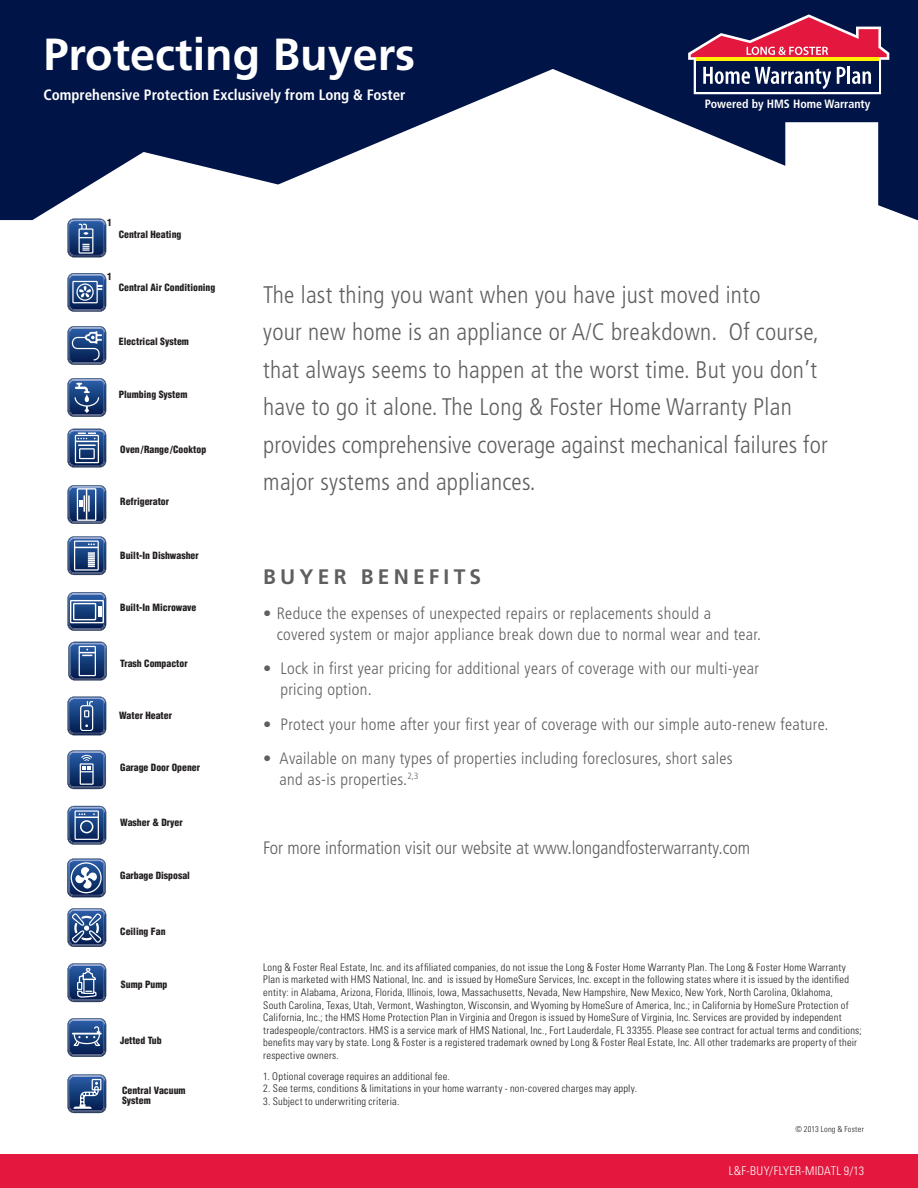
<style>
.page{position:relative;width:918px;height:1188px;background:#fff}
.page>*{position:absolute;margin:0;border:0;box-sizing:border-box;transform-origin:0 0}
.Protecting_Buyers_He{font:700 45px "Frutiger LT Std";color:#fff}
.t1{font:300 condensed 24px/37.5px "Frutiger LT Std";letter-spacing:.01em;color:#5f5f62}
.t2{font:700 21px "Frutiger LT Std";letter-spacing:.2em;color:#5f5f62}
.t3{font:300 condensed 18px "Frutiger LT Std";color:#5f5f62}
.t4{font:300 condensed 16.5px/21px "Frutiger LT Std";letter-spacing:.02em;color:#5f5f62}
.Main_Sub_Head{font:700 condensed 15px "Frutiger LT Std";color:#fff}
.t5{font:300 condensed 12px "Univers LT Std";letter-spacing:.02em;color:#fff}
.t6{font:700 condensed 12px "Frutiger LT Std";color:#fff}
.t7{font:300 condensed 10.5px/12.6px "Univers LT Std";letter-spacing:.02em;color:#231f20}
.t8{font:900 condensed 9.75px "Helvetica";color:#231f20}
.t9{font:300 condensed 8.25px "Univers LT Std";letter-spacing:.03em;color:#231f20}
</style>
<div class="page">
<svg style="left:0;top:0;width:918px;height:220px;fill:#001447"></svg>
<svg style="left:688px;top:14px;width:201px;height:80px;background:#71455f"></svg>
<div style="left:0;top:1154px;width:918px;height:34px;background:#e4183e"></div>
<svg style="left:68px;top:219px;width:38px;height:38px"></svg>
<svg style="left:68px;top:378px;width:38px;height:39px"></svg>
<svg style="left:68px;top:326px;width:38px;height:39px"></svg>
<svg style="left:68px;top:697px;width:38px;height:38px"></svg>
<svg style="left:67px;top:750px;width:39px;height:39px;background:#446191"></svg>
<svg style="left:68px;top:963px;width:38px;height:39px"></svg>
<svg style="left:68px;top:1018px;width:38px;height:39px"></svg>
<svg style="left:68px;top:1074px;width:38px;height:39px"></svg>
<svg style="left:68px;top:273px;width:38px;height:39px"></svg>
<svg style="left:68px;top:429px;width:38px;height:38px"></svg>
<svg style="left:68px;top:485px;width:38px;height:39px"></svg>
<svg style="left:68px;top:536px;width:38px;height:39px"></svg>
<svg style="left:68px;top:592px;width:38px;height:39px"></svg>
<svg style="left:68px;top:642px;width:39px;height:38px"></svg>
<svg style="left:67px;top:859px;width:39px;height:38px"></svg>
<svg style="left:68px;top:908px;width:38px;height:39px"></svg>
<svg style="left:68px;top:806px;width:38px;height:39px"></svg>
<p class="Protecting_Buyers_He" style="left:44px;top:28px;width:373px">Protecting Buyers</p>
<p class="Main_Sub_Head" style="left:44px;top:86px;width:364px">Comprehensive Protection Exclusively from Long &amp; Foster</p>
<p class="t8" style="left:107px;top:217px;width:6px">1</p>
<p class="t8" style="left:119px;top:229px;width:64px">Central Heating</p>
<p class="t8" style="left:107px;top:271px;width:6px">1</p>
<p class="t6" style="left:705px;top:96px;width:167px">Powered by HMS Home Warranty</p>
<p class="t8" style="left:119px;top:282px;width:98px">Central Air Conditioning</p>
<p class="t8" style="left:119px;top:335px;width:72px">Electrical System</p>
<p class="t8" style="left:119px;top:389px;width:70px">Plumbing System</p>
<p class="t8" style="left:120px;top:443px;width:87px">Oven/Range/Cooktop</p>
<p class="t8" style="left:120px;top:495px;width:50px">Refrigerator</p>
<p class="t8" style="left:120px;top:549px;width:80px">Built-In Dishwasher</p>
<p class="t8" style="left:120px;top:602px;width:78px">Built-In Microwave</p>
<p class="t8" style="left:120px;top:657px;width:69px">Trash Compactor</p>
<p class="t8" style="left:119px;top:710px;width:54px">Water Heater</p>
<p class="t8" style="left:120px;top:761px;width:81px">Garage Door Opener</p>
<p class="t8" style="left:120px;top:816px;width:64px">Washer &amp; Dryer</p>
<p class="t8" style="left:120px;top:869px;width:71px">Garbage Disposal</p>
<p class="t8" style="left:120px;top:926px;width:47px">Ceiling Fan</p>
<p class="t8" style="left:121px;top:978px;width:48px">Sump Pump</p>
<p class="t8" style="left:120px;top:1034px;width:43px">Jetted Tub</p>
<p class="t8" style="left:122px;top:1084px;width:65px">Central Vacuum</p>
<p class="t8" style="left:122px;top:1095px;width:30px">System</p>
<p class="t1" style="left:263px;top:276px;width:566px">The last thing you want when you have just moved into<br>your new home is an appliance or A/C breakdown. Of course, that always seems to happen at the worst time. But you don’t have to go it alone. The Long &amp; Foster Home Warranty Plan provides comprehensive coverage against mechanical failures for major systems and appliances.</p>
<p class="t2" style="left:263px;top:565px;width:219px">BUYER BENEFITS</p>
<p class="t4" style="left:277px;top:603px;width:486px;text-indent:-14px">• Reduce the expenses of unexpected repairs or replacements should a covered system or major appliance break down due to normal wear and tear.</p>
<p class="t4" style="left:280px;top:658px;width:480px;text-indent:-17px">• Lock in first year pricing for additional years of coverage with our multi-year pricing option.</p>
<p class="t4" style="left:263px;top:714px;width:567px">• Protect your home after your first year of coverage with our simple auto-renew feature.</p>
<p class="t4" style="left:280px;top:748px;width:455px;text-indent:-16px">• Available on many types of properties including foreclosures, short sales and as-is properties.<sup>2,3</sup></p>
<p class="t3" style="left:263px;top:838px;width:488px">For more information visit our website at www.longandfosterwarranty.com</p>
<p class="t7" style="left:263px;top:961px;width:600px">Long &amp; Foster Real Estate, Inc. and its affiliated companies, do not issue the Long &amp; Foster Home Warranty Plan. The Long &amp; Foster Home Warranty Plan is marketed with HMS National, Inc. and is issued by HomeSure Services, Inc. except in the following states where it is issued by the identified entity: in Alabama, Arizona, Florida, Illinois, Iowa, Massachusetts, Nevada, New Hampshire, New Mexico, New York, North Carolina, Oklahoma,<br>South Carolina, Texas, Utah, Vermont, Washington, Wisconsin, and Wyoming by HomeSure of America, Inc.; in California by HomeSure Protection of California, Inc.; the HMS Home Protection Plan in Virginia and Oregon is issued by HomeSure of Virginia, Inc. Services are provided by independent tradespeople/contractors. HMS is a service mark of HMS National, Inc., Fort Lauderdale, FL 33355. Please see contract for actual terms and conditions; benefits may vary by state. Long &amp; Foster is a registered trademark owned by Long &amp; Foster Real Estate, Inc. All other trademarks are property of their respective owners.</p>
<p class="t7" style="left:263px;top:1070px;width:188px">1. Optional coverage requires an additional fee.</p>
<p class="t7" style="left:263px;top:1082px;width:375px">2. See terms, conditions &amp; limitations in your home warranty - non-covered charges may apply.</p>
<p class="t7" style="left:263px;top:1095px;width:138px">3. Subject to underwriting criteria.</p>
<p class="t9" style="left:795px;top:1124px;width:70px">© 2013 Long &amp; Foster</p>
<p class="t5" style="left:729px;top:1163px;width:137px">L&amp;F-BUY/FLYER-MIDATL 9/13</p>
</div>
